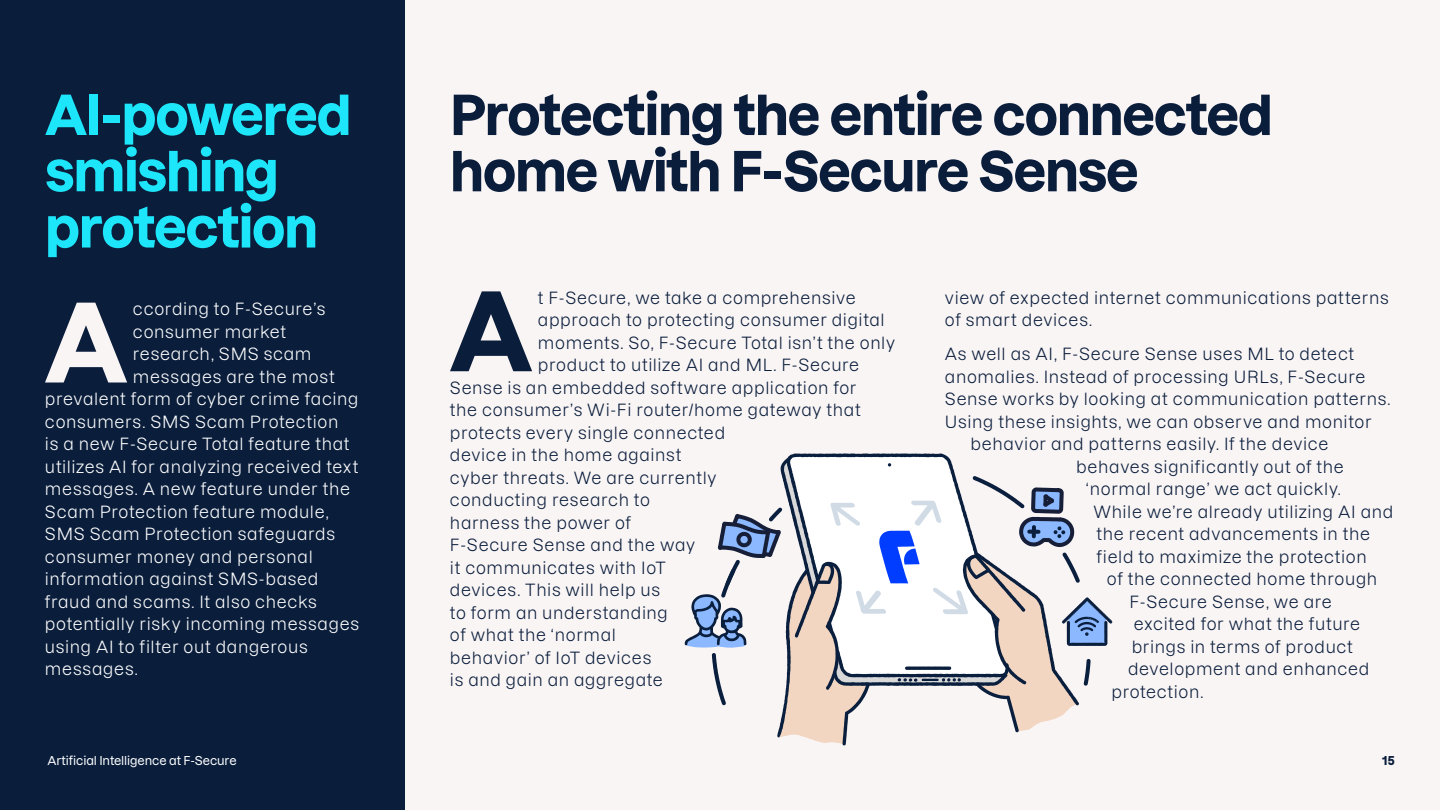
<style>
.page{position:relative;width:1440px;height:810px;background:#faf5f5}
.page>*{position:absolute;margin:0;border:0;box-sizing:border-box;transform-origin:0 0}
.t1{font:700 106.73px "Dazzed";color:#faf5f5}
.t2{font:700 106.73px "Dazzed";color:#0a1e3c}
.t3{font:700 54px/56.2px "Dazzed";letter-spacing:-.025em;color:#0a1e3c}
.t4{font:700 54px/56.2px "Dazzed";letter-spacing:-.025em;color:#1ee6fa}
.t5{font:16.5px/22.5px "Dazzed";letter-spacing:.04em;color:#0a1e3c}
.t6{font:16.5px "Dazzed";letter-spacing:.04em;color:#fff}
.t7{font:500 12px "Dazzed";letter-spacing:-.01em;color:#fff}
.t8{font:700 12px "Dazzed";color:#0a1e3c}
</style>
<div class="page">
<div style="left:0;top:0;width:405px;height:810px;background:#0a1e3c"></div>
<svg style="left:685px;top:453px;width:427px;height:292px"></svg>
<h2 class="t4" style="left:45px;top:82px;width:308px">AI-powered smishing protection</h2>
<h2 class="t3" style="left:450px;top:82px;width:824px">Protecting the entire connected home with F-Secure Sense</h2>
<h1 class="t1" style="left:44px;top:258px;width:85px">A</h1>
<p class="t6" style="left:133px;top:296px;width:194px">ccording to F-Secure’s</p>
<p class="t6" style="left:133px;top:318px;width:155px">consumer market</p>
<p class="t6" style="left:133px;top:341px;width:180px">research, SMS scam</p>
<p class="t6" style="left:133px;top:363px;width:203px">messages are the most</p>
<p class="t6" style="left:45px;top:386px;width:315px">prevalent form of cyber crime facing</p>
<p class="t6" style="left:45px;top:408px;width:295px">consumers. SMS Scam Protection</p>
<p class="t6" style="left:45px;top:431px;width:306px">is a new F-Secure Total feature that</p>
<p class="t6" style="left:45px;top:453px;width:315px">utilizes AI for analyzing received text</p>
<p class="t6" style="left:45px;top:476px;width:307px">messages. A new feature under the</p>
<p class="t6" style="left:45px;top:498px;width:285px">Scam Protection feature module,</p>
<p class="t6" style="left:45px;top:521px;width:292px">SMS Scam Protection safeguards</p>
<p class="t6" style="left:45px;top:543px;width:269px">consumer money and personal</p>
<p class="t6" style="left:45px;top:566px;width:275px">information against SMS-based</p>
<p class="t6" style="left:45px;top:588px;width:273px">fraud and scams. It also checks</p>
<p class="t6" style="left:45px;top:611px;width:316px">potentially risky incoming messages</p>
<p class="t6" style="left:45px;top:633px;width:264px">using AI to filter out dangerous</p>
<p class="t6" style="left:45px;top:656px;width:94px">messages.</p>
<h1 class="t2" style="left:449px;top:246px;width:85px">A</h1>
<p class="t5" style="left:538px;top:285px;width:319px">t F-Secure, we take a comprehensive</p>
<p class="t5" style="left:538px;top:307px;width:348px">approach to protecting consumer digital</p>
<p class="t5" style="left:538px;top:330px;width:359px">moments. So, F-Secure Total isn’t the only</p>
<p class="t5" style="left:538px;top:352px;width:323px">product to utilize AI and ML. F-Secure</p>
<p class="t5" style="left:450px;top:375px;width:408px">Sense is an embedded software application for</p>
<p class="t5" style="left:450px;top:397px;width:412px">the consumer’s Wi-Fi router/home gateway that</p>
<p class="t5" style="left:450px;top:420px;width:277px">protects every single connected</p>
<p class="t5" style="left:450px;top:442px;width:233px">device in the home against</p>
<p class="t5" style="left:450px;top:465px;width:268px">cyber threats. We are currently</p>
<p class="t5" style="left:450px;top:487px;width:201px">conducting research to</p>
<p class="t5" style="left:450px;top:510px;width:183px">harness the power of</p>
<p class="t5" style="left:450px;top:532px;width:247px">F-Secure Sense and the way</p>
<p class="t5" style="left:450px;top:555px;width:217px">it communicates with IoT</p>
<p class="t5" style="left:450px;top:577px;width:212px">devices. This will help us</p>
<p class="t5" style="left:450px;top:600px;width:219px">to form an understanding</p>
<p class="t5" style="left:450px;top:622px;width:168px">of what the ‘normal</p>
<p class="t5" style="left:450px;top:645px;width:203px">behavior’ of IoT devices</p>
<p class="t5" style="left:450px;top:667px;width:214px">is and gain an aggregate</p>
<p class="t5" style="left:945px;top:285px;width:445px">view of expected internet communications patterns of smart devices.</p>
<p class="t5" style="left:945px;top:341px;width:411px">As well as AI, F-Secure Sense uses ML to detect</p>
<p class="t5" style="left:945px;top:363px;width:422px">anomalies. Instead of processing URLs, F-Secure</p>
<p class="t5" style="left:945px;top:386px;width:447px">Sense works by looking at communication patterns.</p>
<p class="t5" style="left:945px;top:408px;width:428px">Using these insights, we can observe and monitor</p>
<p class="t5" style="left:970px;top:431px;width:360px">behavior and patterns easily. If the device</p>
<p class="t5" style="left:1076px;top:453px;width:269px">behaves significantly out of the</p>
<p class="t5" style="left:1086px;top:476px;width:256px">‘normal range’ we act quickly.</p>
<p class="t5" style="left:1093px;top:498px;width:301px">While we’re already utilizing AI and</p>
<p class="t5" style="left:1096px;top:521px;width:275px">the recent advancements in the</p>
<p class="t5" style="left:1096px;top:543px;width:272px">field to maximize the protection</p>
<p class="t5" style="left:1107px;top:566px;width:272px">of the connected home through</p>
<p class="t5" style="left:1129px;top:588px;width:204px">F-Secure Sense, we are</p>
<p class="t5" style="left:1134px;top:611px;width:228px">excited for what the future</p>
<p class="t5" style="left:1132px;top:633px;width:223px">brings in terms of product</p>
<p class="t5" style="left:1128px;top:656px;width:243px">development and enhanced</p>
<p class="t5" style="left:1112px;top:678px;width:93px">protection.</p>
<p class="t7" style="left:47px;top:751px;width:191px">Artificial Intelligence at F-Secure</p>
<p class="t8" style="left:1382px;top:751px;width:14px">15</p>
</div>
